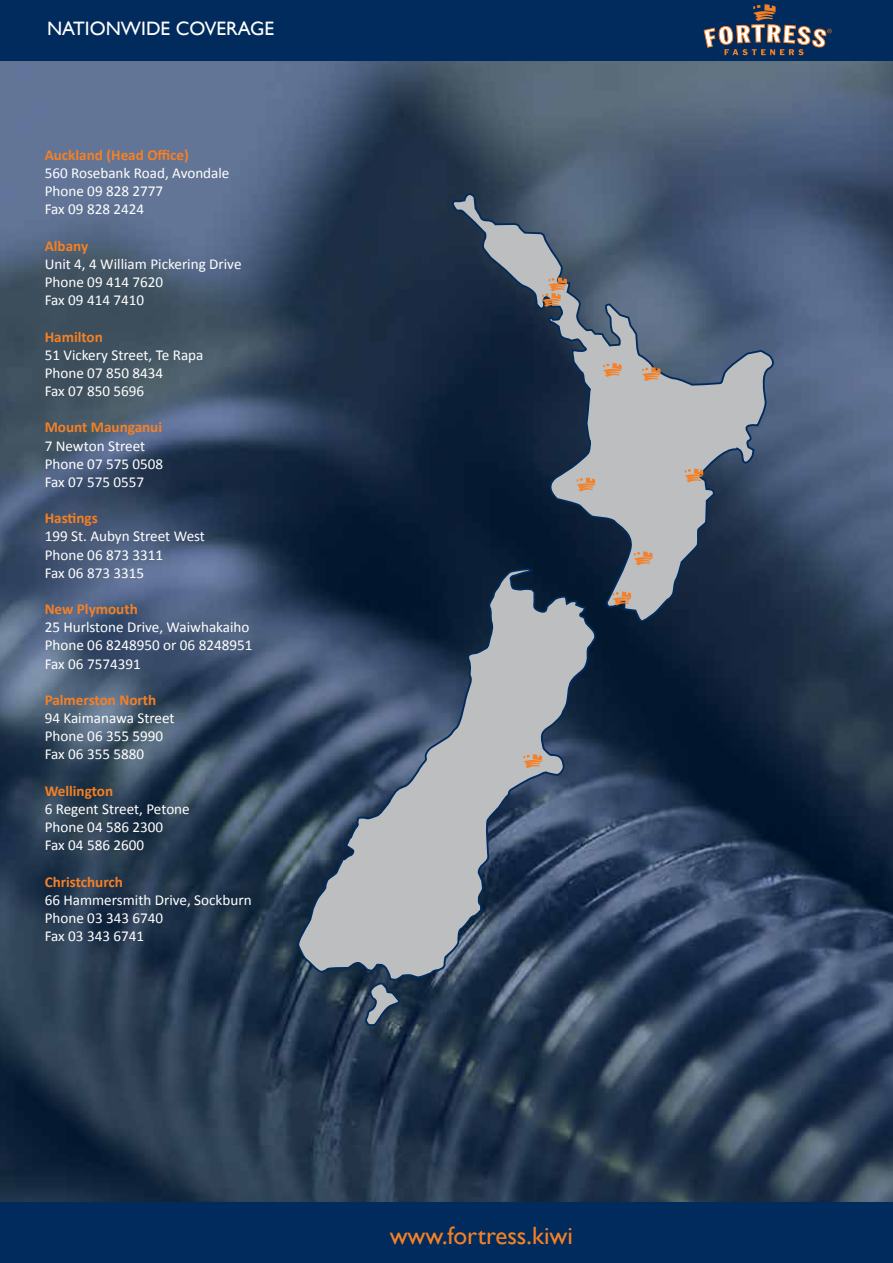
<style>
.page{position:relative;width:893px;height:1263px;background:#fff}
.page>*{position:absolute;margin:0;border:0;box-sizing:border-box;transform-origin:0 0}
.t1{font:24.9px "Gill Sans";color:#f58025}
.t2{font:19.35px "Gill Sans";color:#fff}
.t3{font:15.15px/18.1px "Calibri";color:#fff}
.t4{font:700 15.15px "Calibri";color:#f58025}
</style>
<div class="page">
<img style="left:0;top:61px;width:893px;height:1141px">
<svg style="left:452px;top:189px;width:327px;height:435px;background:#4f5d71"></svg>
<svg style="left:297px;top:567px;width:300px;height:414px;background:#5f6c7e"></svg>
<svg style="left:362px;top:981px;width:40px;height:48px;background:#506072"></svg>
<svg style="left:542px;top:277px;width:25px;height:30px"></svg>
<svg style="left:603px;top:363px;width:19px;height:14px"></svg>
<svg style="left:642px;top:367px;width:19px;height:14px"></svg>
<svg style="left:685px;top:469px;width:18px;height:13px"></svg>
<svg style="left:634px;top:551px;width:18px;height:14px"></svg>
<svg style="left:613px;top:592px;width:18px;height:13px"></svg>
<svg style="left:524px;top:754px;width:18px;height:14px"></svg>
<svg style="left:577px;top:478px;width:18px;height:13px"></svg>
<div style="left:0;top:0;width:893px;height:61px;background:#002b5c"></div>
<div style="left:0;top:1202px;width:893px;height:61px;background:#002b5c"></div>
<svg style="left:704px;top:4px;width:128px;height:51px;background:#425066"></svg>
<p class="t2" style="left:47px;top:17px;width:229px">NATIONWIDE COVERAGE</p>
<p class="t4" style="left:45px;top:145px;width:146px">Auckland (Head Office)</p>
<p class="t3" style="left:45px;top:164px;width:186px">560 Rosebank Road, Avondale<br>Phone 09 828 2777<br>Fax 09 828 2424</p>
<p class="t4" style="left:45px;top:236px;width:45px">Albany</p>
<p class="t3" style="left:45px;top:255px;width:198px">Unit 4, 4 William Pickering Drive<br>Phone 09 414 7620<br>Fax 09 414 7410</p>
<p class="t4" style="left:45px;top:327px;width:60px">Hamilton</p>
<p class="t3" style="left:45px;top:346px;width:160px">51 Vickery Street, Te Rapa<br>Phone 07 850 8434<br>Fax 07 850 5696</p>
<p class="t4" style="left:45px;top:418px;width:119px">Mount Maunganui</p>
<p class="t3" style="left:45px;top:437px;width:120px">7 Newton Street<br>Phone 07 575 0508<br>Fax 07 575 0557</p>
<p class="t4" style="left:45px;top:509px;width:55px">Hastings</p>
<p class="t3" style="left:45px;top:527px;width:162px">199 St. Aubyn Street West<br>Phone 06 873 3311<br>Fax 06 873 3315</p>
<p class="t4" style="left:45px;top:599px;width:95px">New Plymouth</p>
<p class="t3" style="left:45px;top:618px;width:209px">25 Hurlstone Drive, Waiwhakaiho<br>Phone 06 8248950 or 06 8248951<br>Fax 06 7574391</p>
<p class="t4" style="left:45px;top:690px;width:113px">Palmerston North</p>
<p class="t3" style="left:45px;top:709px;width:132px">94 Kaimanawa Street<br>Phone 06 355 5990<br>Fax 06 355 5880</p>
<p class="t4" style="left:45px;top:781px;width:70px">Wellington</p>
<p class="t3" style="left:45px;top:800px;width:147px">6 Regent Street, Petone<br>Phone 04 586 2300<br>Fax 04 586 2600</p>
<p class="t4" style="left:45px;top:872px;width:80px">Christchurch</p>
<p class="t3" style="left:45px;top:891px;width:208px">66 Hammersmith Drive, Sockburn<br>Phone 03 343 6740<br>Fax 03 343 6741</p>
<h1 class="t1" style="left:390px;top:1221px;width:185px">www.fortress.kiwi</h1>
</div>
